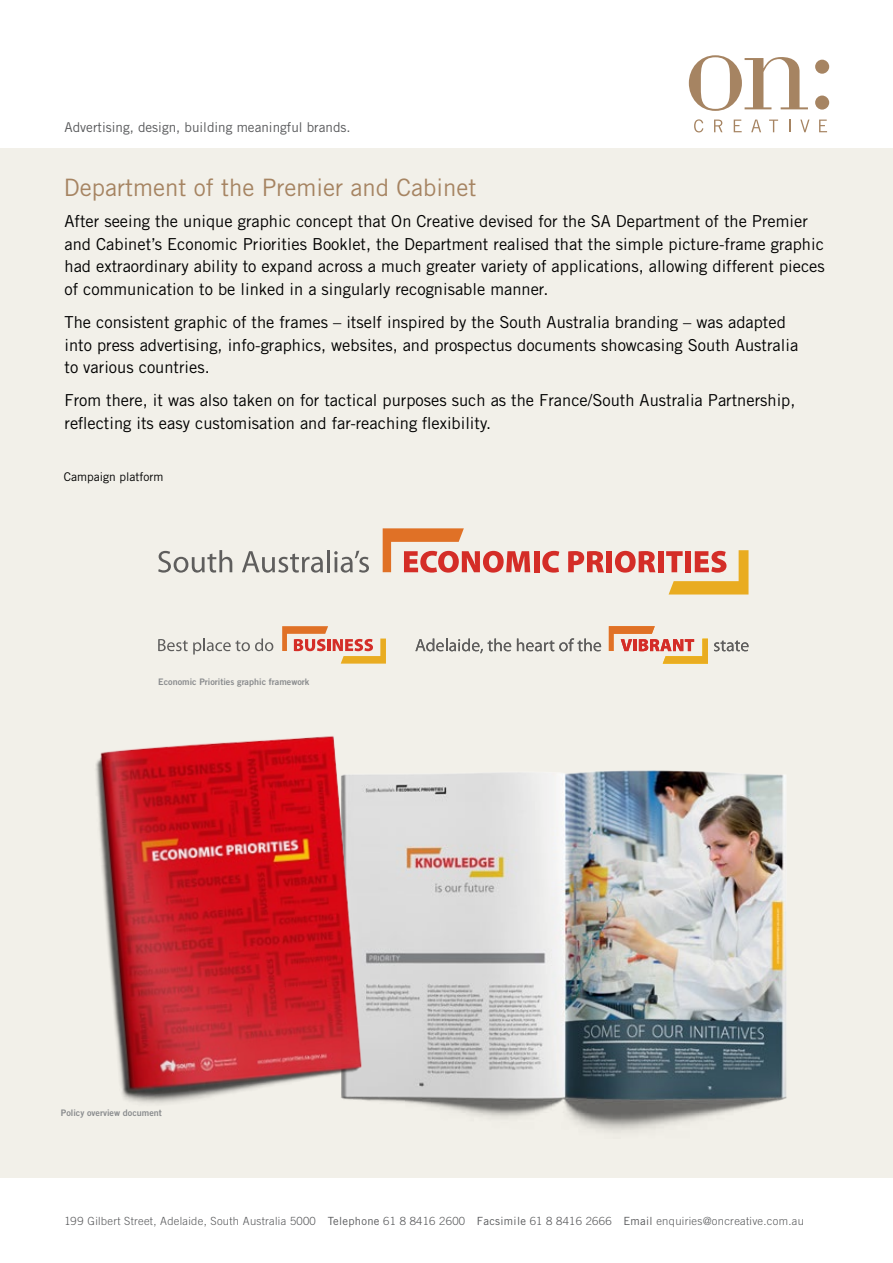
<style>
.page{position:relative;width:893px;height:1263px;background:#fff}
.page>*{position:absolute;margin:0;border:0;box-sizing:border-box;transform-origin:0 0}
.t1{font:24px "Trade Gothic LT Std";color:#a68462}
.t2{font:16.5px/22.5px "Trade Gothic LT Std";color:#000}
.t3{font:13.5px "Trade Gothic LT Std";color:#58595b}
.t4{font:12px "Trade Gothic LT Std";color:#000}
.t5{font:300 11.25px "Trade Gothic LT Std";letter-spacing:.025em;color:#58595b}
.t6{font:9px "Trade Gothic LT Std Bd 2";color:#8a8c8e}
.s1{font-weight:400}
</style>
<div class="page">
<div style="left:0;top:149px;width:893px;height:1029px;background:#f2f0e9"></div>
<svg style="left:694px;top:119px;width:9px;height:13px"></svg>
<svg style="left:714px;top:120px;width:8px;height:12px"></svg>
<svg style="left:734px;top:120px;width:8px;height:12px"></svg>
<svg style="left:751px;top:120px;width:10px;height:12px"></svg>
<svg style="left:769px;top:120px;width:9px;height:12px"></svg>
<svg style="left:789px;top:120px;width:1px;height:12px"></svg>
<svg style="left:800px;top:120px;width:9px;height:12px"></svg>
<svg style="left:819px;top:120px;width:8px;height:12px"></svg>
<div style="left:815px;top:60px;width:14px;height:14px;background:#a68462;border-radius:50%"></div>
<svg style="left:689px;top:55px;width:119px;height:56px"></svg>
<div style="left:815px;top:96px;width:14px;height:14px;background:#a68462;border-radius:50%"></div>
<svg style="left:158px;top:550px;width:74px;height:23px"></svg>
<svg style="left:242px;top:551px;width:81px;height:22px"></svg>
<hr style="left:327px;top:550px;width:3px;height:22px;background:#5f5e5d">
<svg style="left:334px;top:551px;width:35px;height:22px"></svg>
<svg style="left:383px;top:528px;width:147px;height:45px"></svg>
<div style="left:534px;top:551px;width:5px;height:21px;background:#d42d27"></div>
<svg style="left:542px;top:551px;width:17px;height:22px"></svg>
<svg style="left:568px;top:551px;width:36px;height:21px"></svg>
<div style="left:606px;top:551px;width:6px;height:21px;background:#d42d27"></div>
<svg style="left:615px;top:551px;width:40px;height:22px"></svg>
<div style="left:658px;top:551px;width:6px;height:21px;background:#d42d27"></div>
<svg style="left:666px;top:550px;width:82px;height:44px"></svg>
<svg style="left:282px;top:626px;width:104px;height:13px"></svg>
<svg style="left:609px;top:626px;width:99px;height:38px"></svg>
<svg style="left:714px;top:640px;width:34px;height:11px"></svg>
<img style="left:611px;top:770px;width:176px;height:363px">
<img style="left:95px;top:639px;width:516px;height:492px">
<p class="t3" style="left:65px;top:119px;width:288px">Advertising, design, building meaningful brands.</p>
<h1 class="t1" style="left:64px;top:173px;width:414px">Department of the Premier and Cabinet</h1>
<p class="t2" style="left:65px;top:210px;width:762px">After seeing the unique graphic concept that On Creative devised for the SA Department of the Premier and Cabinet’s Economic Priorities Booklet, the Department realised that the simple picture-frame graphic had extraordinary ability to expand across a much greater variety of applications, allowing different pieces of communication to be linked in a singularly recognisable manner.</p>
<p class="t2" style="left:65px;top:311px;width:735px">The consistent graphic of the frames – itself inspired by the South Australia branding – was adapted into press advertising, info-graphics, websites, and prospectus documents showcasing South Australia to various countries.</p>
<p class="t2" style="left:65px;top:389px;width:732px">From there, it was also taken on for tactical purposes such as the France/South Australia Partnership, reflecting its easy customisation and far-reaching flexibility.</p>
<p class="t4" style="left:64px;top:469px;width:101px">Campaign platform</p>
<p class="t6" style="left:158px;top:676px;width:153px">Economic Priorities graphic framework</p>
<p class="t6" style="left:61px;top:1107px;width:102px">Policy overview document</p>
<p class="t5" style="left:65px;top:1214px;width:741px">199 Gilbert Street, Adelaide, South Australia 5000 <span class="s1">Telephone</span> 61 8 8416 2600 <span class="s1">Facsimile</span> 61 8 8416 2666 <span class="s1">Email</span> enquiries@oncreative.com.au</p>
</div>
